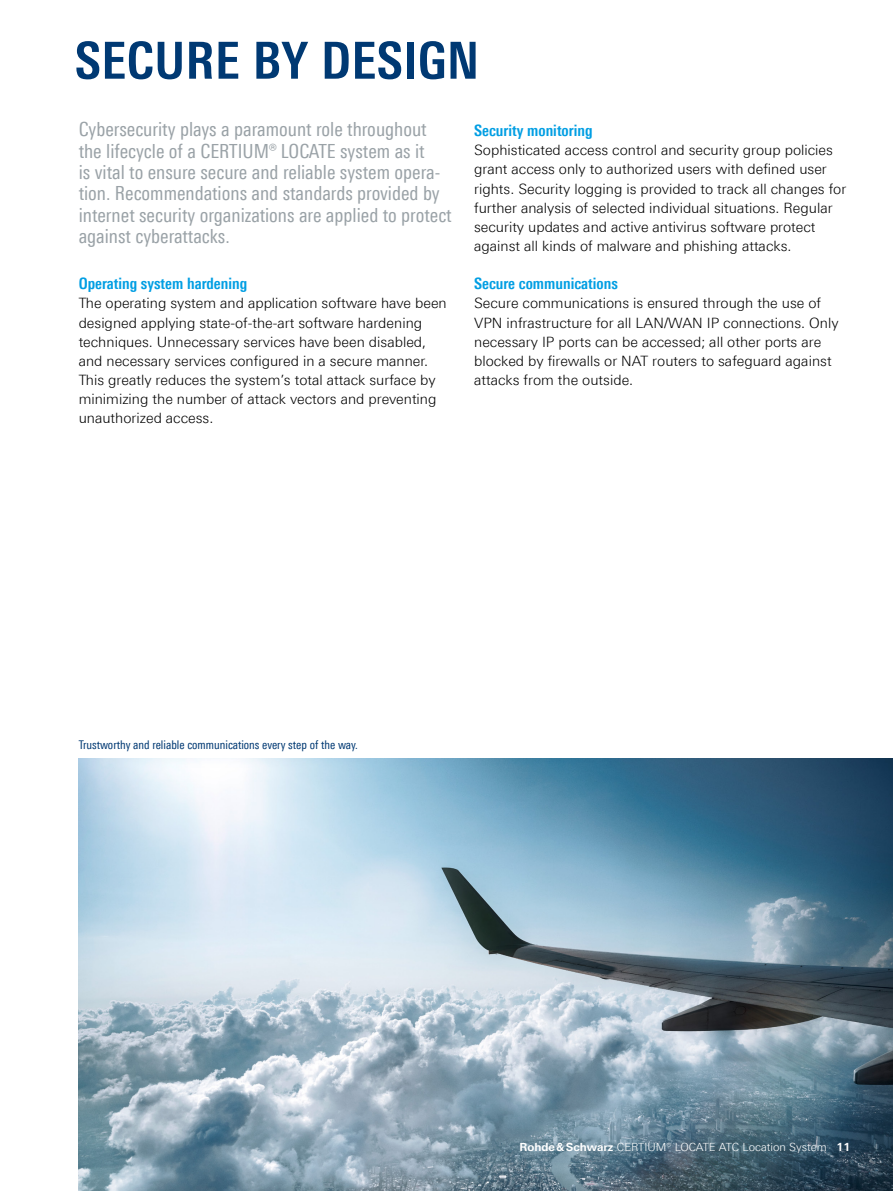
<style>
.page{position:relative;width:893px;height:1191px;background:#fff}
.page>*{position:absolute;margin:0;border:0;box-sizing:border-box;transform-origin:0 0}
.Seiten_Headline_34Pt{font:700 51px "Linotype Univers 620 Cn";letter-spacing:.01em;color:#003973}
.Teaser_grau{font:19.5px/21.5px "Linotype Univers 420 Cn";color:#9aa2a7}
.Absatzfett_cyan{font:700 15.75px "Linotype Univers 620 Cn";color:#009ee3}
.Haupttext_ohne_Absta{font:300 14.25px/19.2px "Linotype Univers 330";color:#000}
.Bildunterschrift{font:12px "Linotype Univers 420 Cn";color:#003973}
.t1{font:300 11.25px "Linotype Univers 330";color:#fff}
.s1{font-family:"Linotype Univers 630";font-weight:700}
</style>
<div class="page">
<img style="left:79px;top:758px;width:814px;height:433px">
<p class="Seiten_Headline_34Pt" style="left:75px;top:30px;width:406px">SECURE BY DESIGN</p>
<p class="Teaser_grau" style="left:79px;top:118px;width:375px">Cybersecurity plays a paramount role throughout the lifecycle of a CERTIUM® LOCATE system as it<br>is vital to ensure secure and reliable system opera&shy;tion. Recommendations and standards provided by internet security organizations are applied to protect against cyberattacks.</p>
<p class="Absatzfett_cyan" style="left:79px;top:274px;width:170px">Operating system hardening</p>
<p class="Haupttext_ohne_Absta" style="left:79px;top:293px;width:370px">The operating system and application software have been designed applying state-of-the-art software hardening techniques. Unnecessary services have been disabled, and necessary services configured in a secure manner.<br>This greatly reduces the system’s total attack surface by minimizing the number of attack vectors and preventing unauthorized access.</p>
<p class="Absatzfett_cyan" style="left:474px;top:121px;width:120px">Security monitoring</p>
<p class="Haupttext_ohne_Absta" style="left:474px;top:140px;width:374px">Sophisticated access control and security group policies grant access only to authorized users with defined user rights. Security logging is provided to track all changes for further analysis of selected individual situations. Regular security updates and active antivirus software protect against all kinds of malware and phishing attacks.</p>
<p class="Absatzfett_cyan" style="left:474px;top:274px;width:145px">Secure communications</p>
<p class="Haupttext_ohne_Absta" style="left:474px;top:293px;width:366px">Secure communications is ensured through the use of VPN infrastructure for all LAN/WAN IP connections. Only necessary IP ports can be accessed; all other ports are blocked by firewalls or NAT routers to safeguard against attacks from the outside.</p>
<p class="Bildunterschrift" style="left:79px;top:737px;width:281px">Trustworthy and reliable communications every step of the way.</p>
<p class="t1" style="left:519px;top:1140px;width:332px"><span class="s1">Rohde&amp;Schwarz</span> CERTIUM® LOCATE ATC Location System <span class="s1">11</span></p>
</div>
